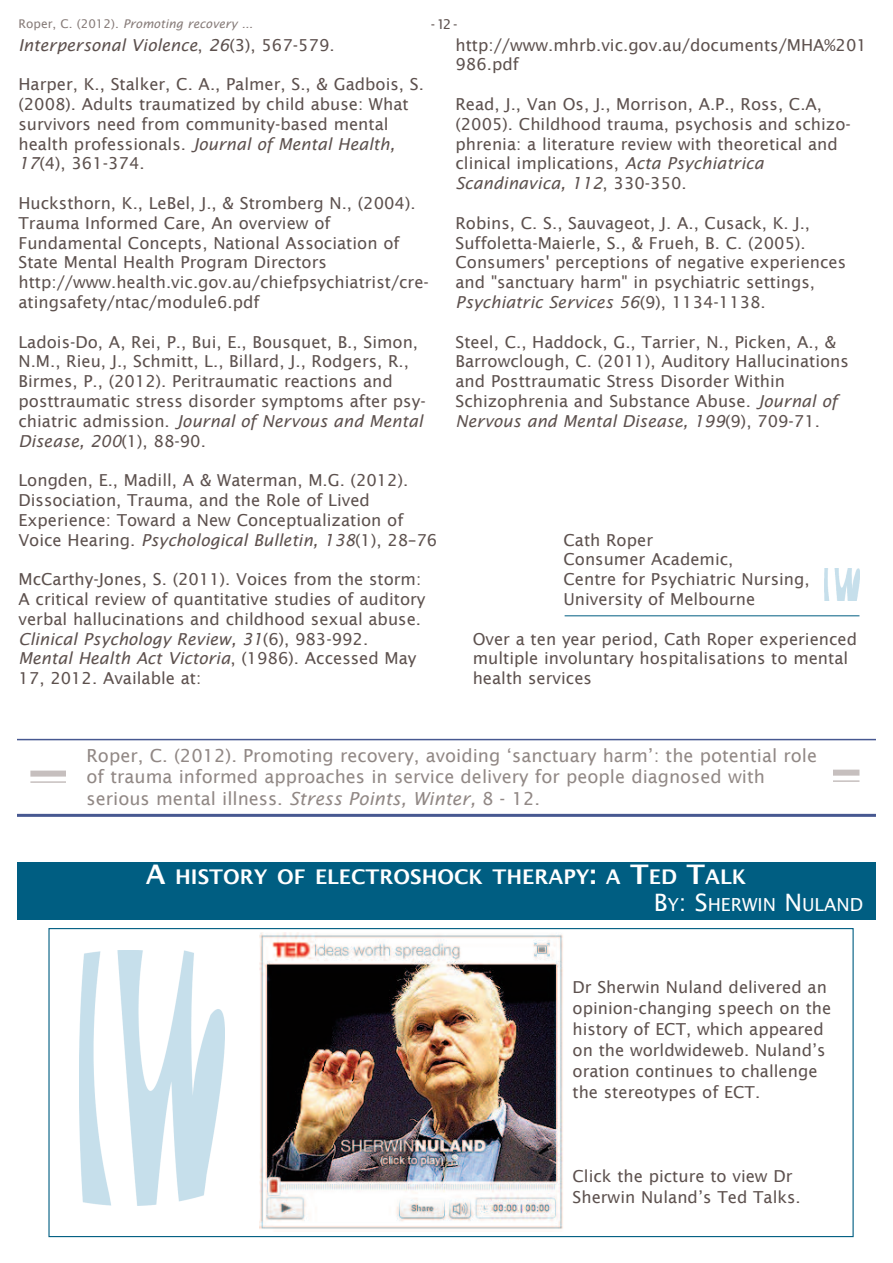
<style>
.page{position:relative;width:893px;height:1263px;background:#fff}
.page>*{position:absolute;margin:0;border:0;box-sizing:border-box;transform-origin:0 0}
.t1{font:600 20.25px "Lucida Sans";color:#fff}
.t2{font:18px/21.6px "Lucida Sans";color:#918885}
.t3{font:18px "Lucida Sans";color:#fff}
.t4{font:16.5px/19.8px "Lucida Sans";color:#5d514e}
.t5{font:italic 16.5px "Lucida Sans";color:#5d514e}
.t6{font:13.5px "Lucida Sans";color:#5d514e}
.t7{font:italic 12px "Lucida Sans";color:#867b78}
.s1{font-style:normal}
.s2{font-style:italic}
.s3{font-size:27px}
.s4{font-size:24px}
</style>
<div class="page">
<svg style="left:30px;top:769px;width:830px;height:14px"></svg>
<div style="left:66px;top:746px;width:767px;height:69px;background:#fff"></div>
<hr style="left:17px;top:739px;width:859px;height:1px;background:#475891">
<hr style="left:17px;top:814px;width:859px;height:3px;background:#475891">
<img style="left:259px;top:933px;width:304px;height:296px">
<img style="left:80px;top:951px;width:144px;height:254px">
<img style="left:825px;top:568px;width:34px;height:33px">
<hr style="left:565px;top:615px;width:294px;height:1px;background:#005e82">
<div style="left:17px;top:862px;width:859px;height:58px;background:#005e82"></div>
<p class="t7" style="left:19px;top:16px;width:236px"><span class="s1">Roper, C. (2012).</span> Promoting recovery ...</p>
<p class="t6" style="left:431px;top:16px;width:28px">-12-</p>
<p class="t5" style="left:19px;top:35px;width:318px">Interpersonal Violence<span class="s1">,</span> 26<span class="s1">(3), 567-579.</span></p>
<p class="t4" style="left:19px;top:74px;width:407px">Harper, K., Stalker, C. A., Palmer, S., &amp; Gadbois, S. (2008). Adults traumatized by child abuse: What survivors need from community-based mental health professionals. <span class="s2">Journal of Mental Health, 17</span>(4), 361-374.</p>
<p class="t4" style="left:19px;top:193px;width:412px">Hucksthorn, K., LeBel, J., &amp; Stromberg N., (2004).<br>Trauma Informed Care, An overview of Fundamental Concepts, National Association of State Mental Health Program Directors http://www.health.vic.gov.au/chiefpsychiatrist/cre&shy;atingsafety/ntac/module6.pdf</p>
<p class="t4" style="left:19px;top:331px;width:409px">Ladois-Do, A, Rei, P., Bui, E., Bousquet, B., Simon, N.M., Rieu, J., Schmitt, L., Billard, J., Rodgers, R., Birmes, P., (2012). Peritraumatic reactions and posttraumatic stress disorder symptoms after psy&shy;chiatric admission. <span class="s2">Journal of Nervous and Mental Disease, 200</span>(1), 88-90.</p>
<p class="t4" style="left:19px;top:470px;width:420px">Longden, E., Madill, A &amp; Waterman, M.G. (2012).<br>Dissociation, Trauma, and the Role of Lived Experience: Toward a New Conceptualization of Voice Hearing. <span class="s2">Psychological Bulletin, 138</span>(1), 28–76</p>
<p class="t4" style="left:19px;top:569px;width:409px">McCarthy-Jones, S. (2011). Voices from the storm:<br>A critical review of quantitative studies of auditory verbal hallucinations and childhood sexual abuse.<br><span class="s2">Clinical Psychology Review, 31</span>(6), 983-992.<br><span class="s2">Mental Health Act Victoria</span>, (1986). Accessed May 17, 2012. Available at:</p>
<p class="t4" style="left:455px;top:34px;width:413px">http://www.mhrb.vic.gov.au/documents/MHA%201<br>986.pdf</p>
<p class="t4" style="left:455px;top:94px;width:397px">Read, J., Van Os, J., Morrison, A.P., Ross, C.A, (2005). Childhood trauma, psychosis and schizo&shy;phrenia: a literature review with theoretical and clinical implications, <span class="s2">Acta Psychiatrica Scandinavica, 112</span>, 330-350.</p>
<p class="t4" style="left:455px;top:213px;width:392px">Robins, C. S., Sauvageot, J. A., Cusack, K. J., Suffoletta-Maierle, S., &amp; Frueh, B. C. (2005).<br>Consumers' perceptions of negative experiences and "sanctuary harm" in psychiatric settings, <span class="s2">Psychiatric Services 56</span>(9), 1134-1138.</p>
<p class="t4" style="left:455px;top:331px;width:395px">Steel, C., Haddock, G., Tarrier, N., Picken, A., &amp; Barrowclough, C. (2011), Auditory Hallucinations and Posttraumatic Stress Disorder Within Schizophrenia and Substance Abuse. <span class="s2">Journal of Nervous and Mental Disease, 199</span>(9), 709-71.</p>
<p class="t4" style="left:563px;top:529px;width:248px">Cath Roper<br>Consumer Academic,<br>Centre for Psychiatric Nursing,<br>University of Melbourne</p>
<p class="t4" style="left:473px;top:628px;width:386px">Over a ten year period, Cath Roper experienced multiple involuntary hospitalisations to mental health services</p>
<p class="t2" style="left:87px;top:744px;width:732px">Roper, C. (2012). Promoting recovery, avoiding ‘sanctuary harm’: the potential role of trauma informed approaches in service delivery for people diagnosed with serious mental illness. <span class="s2">Stress Points, Winter,</span> 8 - 12.</p>
<p class="t1" style="left:146px;top:865px;width:602px"><span class="s3">A</span> HISTORY OF ELECTROSHOCK THERAPY<span class="s3">:</span> A <span class="s3">T</span>ED <span class="s3">T</span>ALK</p>
<p class="t3" style="left:654px;top:894px;width:211px"><span class="s4">B</span>Y<span class="s4">: S</span>HERWIN <span class="s4">N</span>ULAND</p>
<p class="t4" style="left:573px;top:976px;width:260px;line-height:21px">Dr Sherwin Nuland delivered an opinion-changing speech on the history of ECT, which appeared on the worldwideweb. Nuland’s oration continues to challenge the stereotypes of ECT.</p>
<p class="t4" style="left:573px;top:1165px;width:230px;line-height:21px">Click the picture to view Dr<br>Sherwin Nuland’s Ted Talks.</p>
</div>
